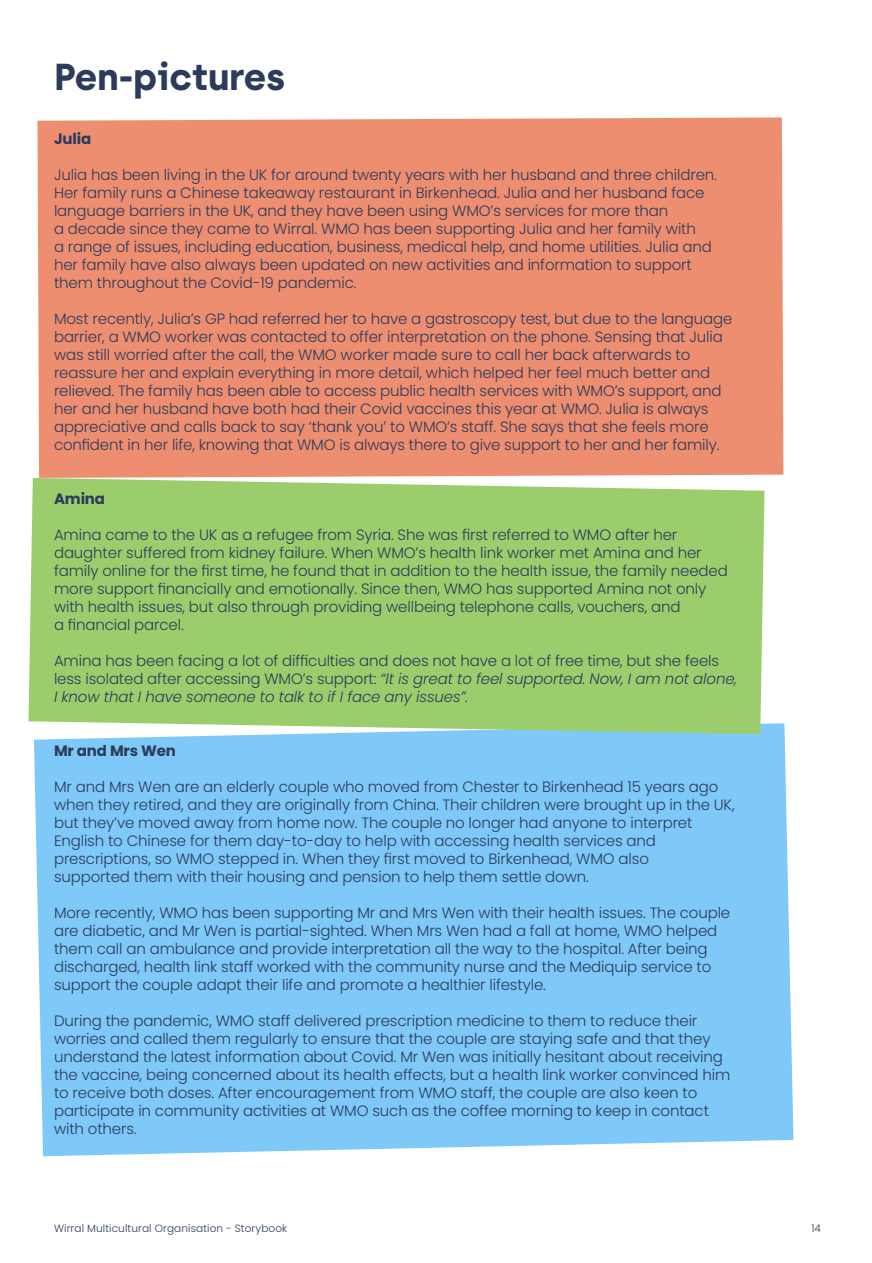
<style>
.page{position:relative;width:872px;height:1263px;background:#fff}
.page>*{position:absolute;margin:0;border:0;box-sizing:border-box;transform-origin:0 0}
.t1{font:700 37.5px "Archia";letter-spacing:-.01em;color:#2d3b5b}
.t2{font:300 15px/18px "Poppins";letter-spacing:-.01em;color:#2d3b5b}
.t3{font:700 15px "Poppins";letter-spacing:-.01em;color:#2d3b5b}
.t4{font:300 10.5px "Poppins";letter-spacing:.01em;color:#2d3b5b}
.s1{font-style:italic}
</style>
<div class="page">
<div style="left:37px;top:117px;width:746px;height:361px;background:#ed8e71"></div>
<div style="left:34px;top:723px;width:759px;height:433px;background:#7ec9f8"></div>
<div style="left:29px;top:478px;width:735px;height:256px;background:#9ccd6d"></div>
<p class="t1" style="left:54px;top:53px;width:233px">Pen-pictures</p>
<p class="t3" style="left:54px;top:130px;width:39px">Julia</p>
<p class="t2" style="left:54px;top:165px;width:664px">Julia has been living in the UK for around twenty years with her husband and three children.<br>Her family runs a Chinese takeaway restaurant in Birkenhead. Julia and her husband face language barriers in the UK, and they have been using WMO’s services for more than<br>a decade since they came to Wirral. WMO has been supporting Julia and her family with<br>a range of issues, including education, business, medical help, and home utilities. Julia and her family have also always been updated on new activities and information to support them throughout the Covid-19 pandemic.</p>
<p class="t2" style="left:54px;top:309px;width:680px">Most recently, Julia’s GP had referred her to have a gastroscopy test, but due to the language barrier, a WMO worker was contacted to offer interpretation on the phone. Sensing that Julia was still worried after the call, the WMO worker made sure to call her back afterwards to reassure her and explain everything in more detail, which helped her feel much better and relieved. The family has been able to access public health services with WMO’s support, and her and her husband have both had their Covid vaccines this year at WMO. Julia is always appreciative and calls back to say ‘thank you’ to WMO’s staff. She says that she feels more confident in her life, knowing that WMO is always there to give support to her and her family.</p>
<p class="t3" style="left:54px;top:490px;width:53px">Amina</p>
<p class="t2" style="left:54px;top:525px;width:675px">Amina came to the UK as a refugee from Syria. She was first referred to WMO after her daughter suffered from kidney failure. When WMO’s health link worker met Amina and her family online for the first time, he found that in addition to the health issue, the family needed more support financially and emotionally. Since then, WMO has supported Amina not only with health issues, but also through providing wellbeing telephone calls, vouchers, and<br>a financial parcel.</p>
<p class="t2" style="left:54px;top:651px;width:684px">Amina has been facing a lot of difficulties and does not have a lot of free time, but she feels less isolated after accessing WMO’s support: <span class="s1">“It is great to feel supported. Now, I am not alone,<br>I know that I have someone to talk to if I face any issues”.</span></p>
<p class="t3" style="left:54px;top:742px;width:123px">Mr and Mrs Wen</p>
<p class="t2" style="left:54px;top:777px;width:682px">Mr and Mrs Wen are an elderly couple who moved from Chester to Birkenhead 15 years ago when they retired, and they are originally from China. Their children were brought up in the UK, but they’ve moved away from home now. The couple no longer had anyone to interpret English to Chinese for them day-to-day to help with accessing health services and prescriptions, so WMO stepped in. When they first moved to Birkenhead, WMO also<br>supported them with their housing and pension to help them settle down.</p>
<p class="t2" style="left:54px;top:903px;width:678px">More recently, WMO has been supporting Mr and Mrs Wen with their health issues. The couple are diabetic, and Mr Wen is partial-sighted. When Mrs Wen had a fall at home, WMO helped them call an ambulance and provide interpretation all the way to the hospital. After being discharged, health link staff worked with the community nurse and the Mediquip service to support the couple adapt their life and promote a healthier lifestyle.</p>
<p class="t2" style="left:54px;top:1011px;width:678px">During the pandemic, WMO staff delivered prescription medicine to them to reduce their worries and called them regularly to ensure that the couple are staying safe and that they understand the latest information about Covid. Mr Wen was initially hesitant about receiving the vaccine, being concerned about its health effects, but a health link worker convinced him to receive both doses. After encouragement from WMO staff, the couple are also keen to participate in community activities at WMO such as the coffee morning to keep in contact with others.</p>
<p class="t4" style="left:54px;top:1222px;width:235px">Wirral Multicultural Organisation - Storybook</p>
<p class="t4" style="left:811px;top:1222px;width:11px">14</p>
</div>
